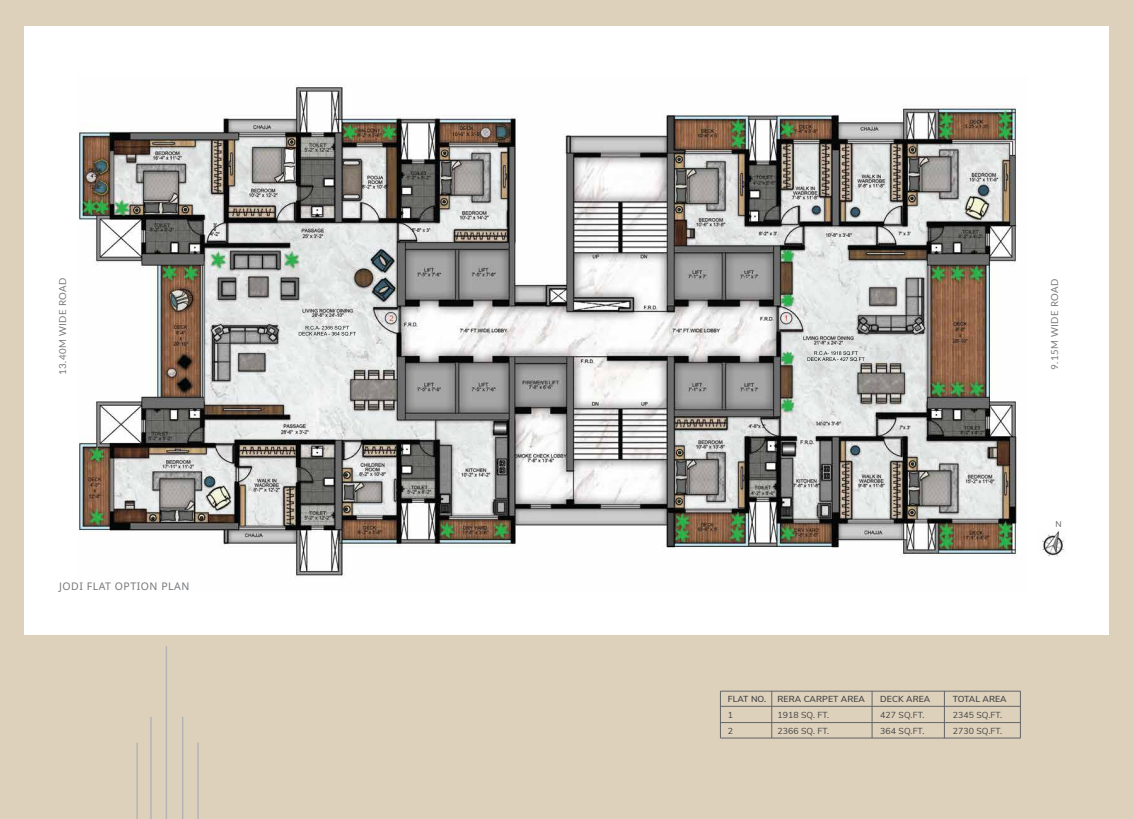
<style>
.page{position:relative;width:1134px;height:819px;background:#ddd1bb}
.page>*{position:absolute;margin:0;border:0;box-sizing:border-box;transform-origin:0 0}
.t1{font:10.5px "Noto Sans";letter-spacing:.05em;color:#77797b}
.t2{font:9.62px "Lato";letter-spacing:.05em;color:#77797b}
.t3{font:8.75px/15.8px "Nunito Sans";letter-spacing:.01em;color:#424143}
.t4{font:600 8.75px "Nunito Sans";letter-spacing:.01em;color:#424143}
.t5{font:8.4px "Nunito Sans";color:#585a5b}
</style>
<div class="page">
<div style="left:25px;top:27px;width:1084px;height:608px;background:#fff"></div>
<hr style="left:166px;top:646px;width:1px;height:173px;background:#b2b4b6">
<hr style="left:182px;top:717px;width:1px;height:102px;background:#b2b4b6">
<hr style="left:150px;top:717px;width:2px;height:102px;background:#b2b4b6">
<hr style="left:197px;top:743px;width:2px;height:76px;background:#b2b4b6">
<hr style="left:136px;top:743px;width:2px;height:76px;background:#b2b4b6">
<hr style="left:772px;top:691px;width:1px;height:47px;background:#636467">
<hr style="left:720px;top:691px;width:1px;height:47px;background:#636467">
<hr style="left:721px;top:706px;width:299px;height:1px;background:#636467">
<hr style="left:721px;top:691px;width:299px;height:1px;background:#636467">
<hr style="left:721px;top:722px;width:299px;height:1px;background:#636467">
<hr style="left:721px;top:738px;width:299px;height:1px;background:#636467">
<hr style="left:872px;top:691px;width:1px;height:47px;background:#636467">
<hr style="left:944px;top:691px;width:1px;height:47px;background:#636467">
<hr style="left:1020px;top:691px;width:1px;height:47px;background:#636467">
<img style="left:78px;top:84px;width:939px;height:494px">
<img style="left:819px;top:351px;width:31px;height:4px">
<img style="left:458px;top:126px;width:23px;height:10px">
<img style="left:311px;top:326px;width:30px;height:4px">
<img style="left:1042px;top:531px;width:23px;height:26px">
<p class="t2" style="left:57px;top:375px;width:98px;rotate:-90deg">13.40M WIDE ROAD</p>
<p class="t2" style="left:1049px;top:370px;width:92px;rotate:-90deg">9.15M WIDE ROAD</p>
<p class="t1" style="left:59px;top:579px;width:132px">JODI FLAT OPTION PLAN</p>
<p class="t5" style="left:1055px;top:517px;width:8px">N</p>
<p class="t4" style="left:728px;top:692px;width:40px">FLAT NO.</p>
<p class="t3" style="left:728px;top:706px;width:7px">1<br>2</p>
<p class="t4" style="left:777px;top:692px;width:89px">RERA CARPET AREA</p>
<p class="t3" style="left:777px;top:706px;width:53px">1918 SQ. FT.<br>2366 SQ. FT.</p>
<p class="t4" style="left:880px;top:692px;width:51px">DECK AREA</p>
<p class="t3" style="left:880px;top:706px;width:46px">427 SQ.FT.<br>364 SQ.FT.</p>
<p class="t4" style="left:953px;top:692px;width:55px">TOTAL AREA</p>
<p class="t3" style="left:953px;top:706px;width:51px">2345 SQ.FT.<br>2730 SQ.FT.</p>
</div>
